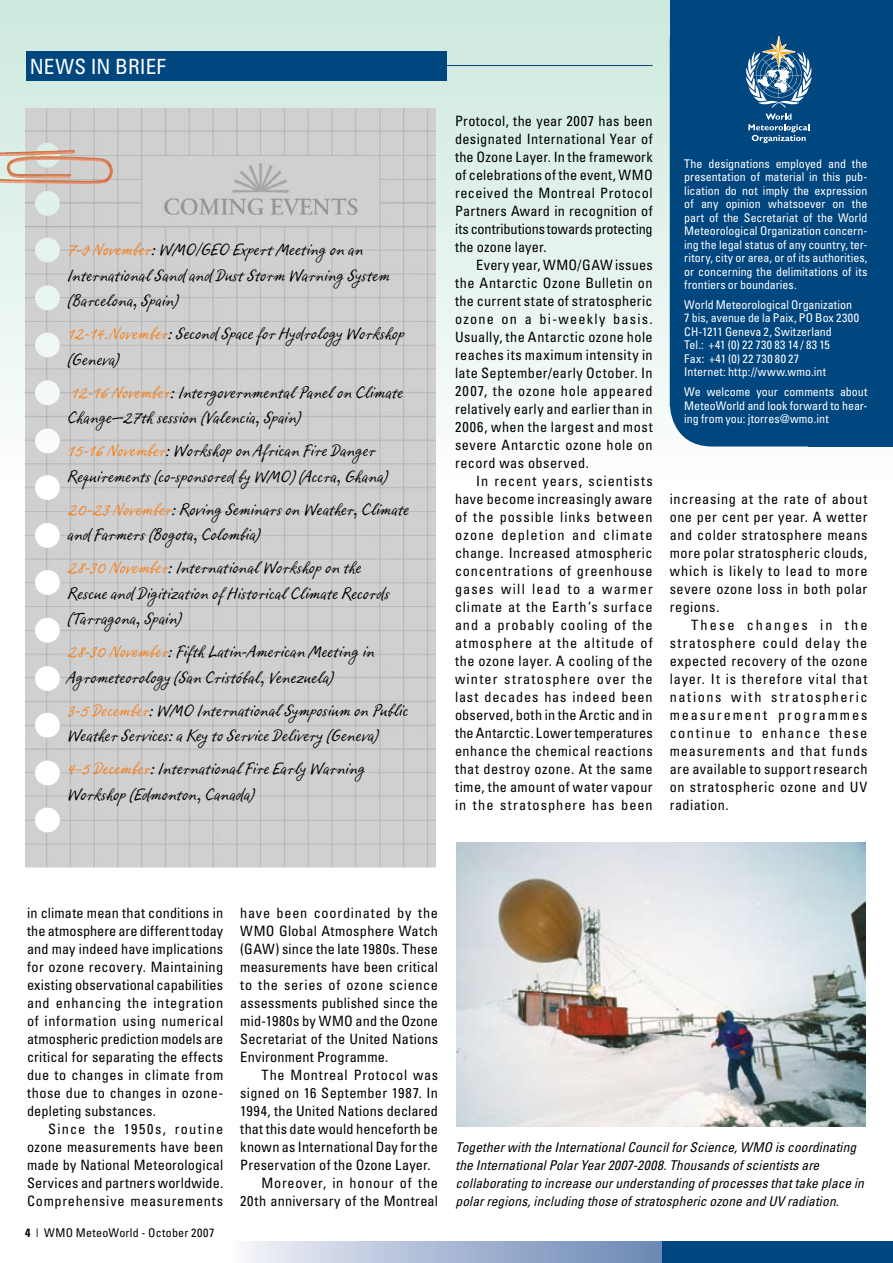
<style>
.page{position:relative;width:893px;height:1263px;background:#fff}
.page>*{position:absolute;margin:0;border:0;box-sizing:border-box;transform-origin:0 0}
.t1{font:condensed 21px "Univers";letter-spacing:.015em;color:#fff}
.t2{font:18px/25.5px "Ropsen Script";letter-spacing:.005em;color:#000}
.t3{font:condensed 14.25px/18px "Univers";letter-spacing:.03em;color:#000;text-align:justify}
.t4{font:condensed 14.25px "Univers";letter-spacing:.01em;color:#000}
.t5{font:condensed 14.25px "Univers";letter-spacing:.05em;color:#000}
.t6{font:italic condensed 13.5px/18px "Univers";letter-spacing:.005em;color:#000}
.t7{font:condensed 12px/13.5px "Univers";color:#fff;text-align:justify}
.t8{font:condensed 12px "Univers";letter-spacing:.02em;color:#000}
.s1{color:#f5821f}
</style>
<div class="page">
<div style="left:0;top:0;width:893px;height:479px;background:linear-gradient(to bottom,#cce8dd,#fbfdfb)"></div>
<div style="left:26px;top:51px;width:420px;height:30px;background:#00467f"></div>
<hr style="left:381px;top:65px;width:272px;height:1px;background:#00467f">
<div style="left:670px;top:0;width:223px;height:446px;background:#00467f;border-radius:43px"></div>
<div style="left:670px;top:0;width:223px;height:65px;background:#00467f"></div>
<div style="left:808px;top:0;width:85px;height:446px;background:#00467f"></div>
<svg style="left:746px;top:36px;width:66px;height:72px"></svg>
<svg style="left:748px;top:114px;width:61px;height:29px"></svg>
<div style="left:661px;top:1242px;width:232px;height:21px;background:#00467f"></div>
<div style="left:232px;top:1242px;width:429px;height:21px;background:linear-gradient(to right,#f3f3f9,#6784b2)"></div>
<img style="left:26px;top:108px;width:409px;height:759px">
<img style="left:0;top:150px;width:113px;height:35px">
<img style="left:457px;top:843px;width:409px;height:283px">
<h1 class="t1" style="left:30px;top:54px;width:138px">news in brief</h1>
<p class="t2" style="left:68px;top:238px;width:324px"><span class="s1">7-9 November</span>: WMO/GEO Expert Meeting on an<br>International Sand and Dust Storm Warning System (Barcelona, Spain)</p>
<p class="t2" style="left:68px;top:322px;width:338px"><span class="s1">12-14.November</span>: Second Space for Hydrology Workshop (Geneva)</p>
<p class="t2" style="left:68px;top:381px;width:337px"><span class="s1">12-16 November</span>: Intergovernmental Panel on Climate<br>Change—27th session (Valencia, Spain)</p>
<p class="t2" style="left:68px;top:439px;width:322px"><span class="s1">15-16 November</span>: Workshop on African Fire Danger<br>Requirements (co-sponsored by WMO) (Accra, Ghana)</p>
<p class="t2" style="left:68px;top:498px;width:343px"><span class="s1">20-23 November</span>: Roving Seminars on Weather, Climate and Farmers (Bogota, Colombia)</p>
<p class="t2" style="left:68px;top:556px;width:323px"><span class="s1">28-30 November</span>: International Workshop on the<br>Rescue and Digitization of Historical Climate Records (Tarragona, Spain)</p>
<p class="t2" style="left:68px;top:640px;width:309px"><span class="s1">28-30 November</span>: Fifth Latin-American Meeting in<br>Agrometeorology (San Cristóbal, Venezuela)</p>
<p class="t2" style="left:68px;top:699px;width:342px"><span class="s1">3-5 December</span>: WMO International Symposium on Public<br>Weather Services: a Key to Service Delivery (Geneva)</p>
<p class="t2" style="left:68px;top:757px;width:299px"><span class="s1">4-5 December</span>: International Fire Early Warning<br>Workshop (Edmonton, Canada)</p>
<p class="t3" style="left:455px;top:112px;width:199px">Protocol, the year 2007 has been designated I nternational Year of the Ozone Layer. I n the framework of celebrations of the event, WMO received the Montreal Protocol Partners Award in recognition of its contributions towards protecting the ozone layer.</p>
<p class="t3" style="left:455px;top:256px;width:199px;text-indent:21px">Every year, WMO/GAW issues the Antarctic Ozone Bulletin on the current state of stratospheric ozone on a bi-weekly basis.<br>Usually, the Antarctic ozone hole reaches its maximum intensity in late September/early October. I n 2007, the ozone hole appeared relatively early and earlier than in 2006, when the largest and most severe Antarctic ozone hole on record was observed.</p>
<p class="t3" style="left:455px;top:472px;width:199px;text-indent:21px">I n recent years, scientists have become increasingly aware of the possible links between ozone depletion and climate change. Increased atmospheric concentrations of greenhouse gases will lead to a warmer climate at the Earth’s surface and a probably cooling of the atmosphere at the altitude of the ozone layer. A cooling of the winter stratosphere over the last decades has indeed been observed, both in the Arctic and in the Antarctic. Lower temperatures enhance the chemical reactions that destroy ozone. At the same time, the amount of water vapour in the stratosphere has been</p>
<p class="t7" style="left:684px;top:157px;width:185px">The designations employed and the presentation of material in this pub&shy;lication do not imply the expression of any opinion whatsoever on the part of the Secretariat of the World Meteorological Organization concern&shy;ing the legal status of any country, ter&shy;ritory, city or area, or of its authorities, or concerning the delimitations of its frontiers or boundaries.</p>
<p class="t7" style="left:684px;top:298px;width:176px;text-align:left">World Meteorological Organization<br>7 bis, avenue de la Paix, PO Box 2300<br>CH-1211 Geneva 2, Switzerland<br>Tel.: +41 (0) 22 730 83 14 / 83 15<br>Fax: +41 (0) 22 730 80 27<br>I nternet: http://www.wmo.int</p>
<p class="t7" style="left:684px;top:385px;width:185px">We welcome your comments about MeteoWorld and look forward to hear&shy;ing from you: jtorres@wmo.int</p>
<p class="t3" style="left:670px;top:490px;width:199px">increasing at the rate of about one per cent per year. A wetter and colder stratosphere means more polar stratospheric clouds, which is likely to lead to more severe ozone loss in both polar regions.</p>
<p class="t3" style="left:670px;top:616px;width:199px;text-indent:21px">These changes in the stratosphere could delay the expected recovery of the ozone layer. It is therefore vital that nations with stratospheric measurement programmes continue to enhance these measurements and that funds are available to support research on stratospheric ozone and UV radiation.</p>
<p class="t3" style="left:27px;top:904px;width:198px">in climate mean that conditions in the atmosphere are different today and may indeed have implications for ozone recovery. Maintaining existing observational capabilities and enhancing the integration of information using numerical atmospheric prediction models are critical for separating the effects due to changes in climate from those due to changes in ozone&shy;depleting substances.</p>
<p class="t3" style="left:27px;top:1120px;width:198px;text-indent:21px">Since the 1950s, routine ozone measurements have been made by National Meteorological Services and partners worldwide.<br>Comprehensive measurements</p>
<p class="t8" style="left:36px;top:1225px;width:180px">| WMO MeteoWorld - October 2007</p>
<p class="t3" style="left:240px;top:904px;width:199px">have been coordinated by the WMO Global Atmosphere Watch (GAW) since the late 1980s. These measurements have been critical to the series of ozone science assessments published since the mid-1980s by WMO and the Ozone Secretariat of the United Nations Environment Programme.</p>
<p class="t5" style="left:261px;top:1066px;width:178px">The Montreal Protocol was</p>
<p class="t3" style="left:240px;top:1084px;width:199px">signed on 16 September 1987. I n</p>
<p class="t4" style="left:240px;top:1102px;width:199px">1994, the United Nations declared</p>
<p class="t4" style="left:240px;top:1120px;width:199px">that this date would henceforth be</p>
<p class="t4" style="left:240px;top:1138px;width:199px">known as I nternational Day for the</p>
<p class="t4" style="left:240px;top:1156px;width:192px">Preservation of the Ozone Layer.</p>
<p class="t5" style="left:261px;top:1174px;width:178px">Moreover, in honour of the</p>
<p class="t3" style="left:240px;top:1192px;width:199px">20th anniversary of the Montreal</p>
<p class="t6" style="left:456px;top:1138px;width:410px">Together with the International Council for Science, WMO is coordinating the International Polar Year 2007-2008. Thousands of scientists are collaborating to increase our understanding of processes that take place in polar regions, including those of stratospheric ozone and UV radiation.</p>
</div>
